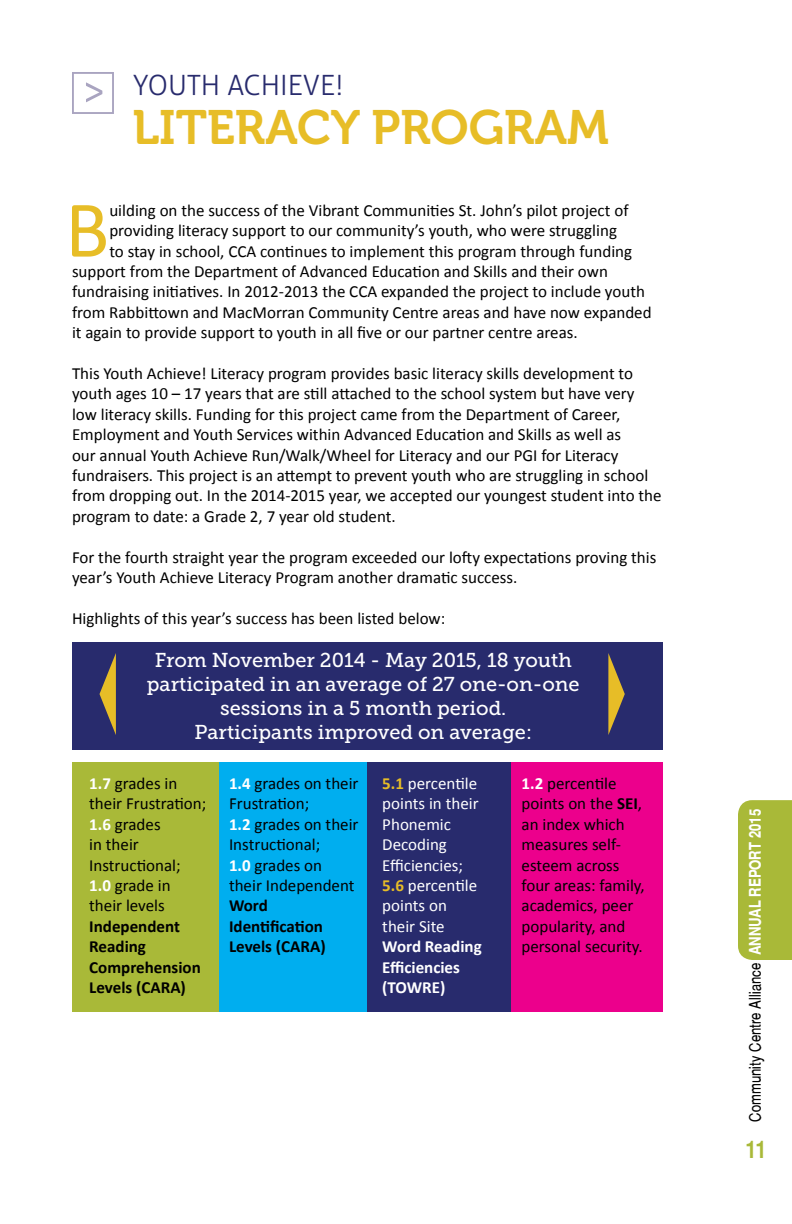
<style>
.page{position:relative;width:792px;height:1224px;background:#fff}
.page>*{position:absolute;margin:0;border:0;box-sizing:border-box;transform-origin:0 0}
.t1{font:81.2px "Calibri";color:#e7bd27}
.t2{font:48px "Museo 700";color:#e7bd27}
.t3{font:300 28px "Aller";color:#282b6d}
.t4{font:700 24px "Switzerland Narrow";color:#a9b938}
.t5{font:20px/24px "Museo Slab 500";color:#fff;text-align:center}
.t6{font:17px/20.4px "Calibri";color:#000}
.t7{font:17px/20.4px "Calibri";color:#fff}
.t8{font:700 17px/20.4px "Calibri";color:#000}
.t9{font:700 17px/20.4px "Calibri";color:#fff}
.t10{font:16px "Switzerland Narrow Plain";color:#000}
.s1{font-weight:700;color:#fff}
.s2{font-weight:700}
.s3{font-weight:700;color:#e7bd27}
.s4{font-family:"Switzerland Narrow";font-weight:700;color:#fff}
</style>
<div class="page">
<div style="left:738px;top:800px;width:54px;height:160px;background:#a9b938"></div>
<div style="left:72px;top:642px;width:590px;height:107px;background:#282b6d"></div>
<svg style="left:100px;top:653px;width:16px;height:82px"></svg>
<svg style="left:608px;top:653px;width:17px;height:82px"></svg>
<div style="left:72px;top:763px;width:147px;height:249px;background:#a9b938"></div>
<div style="left:219px;top:763px;width:148px;height:249px;background:#00aeef"></div>
<div style="left:367px;top:763px;width:147px;height:249px;background:#282b6d"></div>
<div style="left:511px;top:763px;width:151px;height:249px;background:#ec008c"></div>
<div style="left:72px;top:72px;width:42px;height:42px;border:2px solid #a9a4c0"></div>
<svg style="left:86px;top:82px;width:16px;height:20px"></svg>
<h3 class="t3" style="left:133px;top:68px;width:212px">YOUTH ACHIEVE!</h3>
<h2 class="t2" style="left:132px;top:101px;width:478px">LITERACY PROGRAM</h2>
<h1 class="t1" style="left:65px;top:178px;width:46px">B</h1>
<p class="t6" style="left:109px;top:200px;width:521px">uilding on the success of the Vibrant Communities St. John’s pilot project of</p>
<p class="t6" style="left:109px;top:220px;width:509px">providing literacy support to our community’s youth, who were struggling</p>
<p class="t6" style="left:109px;top:241px;width:524px">to stay in school, CCA continues to implement this program through funding</p>
<p class="t6" style="left:72px;top:261px;width:538px">support from the Department of Advanced Education and Skills and their own</p>
<p class="t6" style="left:72px;top:282px;width:575px">fundraising initiatives. In 2012-2013 the CCA expanded the project to include youth</p>
<p class="t6" style="left:72px;top:302px;width:581px">from Rabbittown and MacMorran Community Centre areas and have now expanded</p>
<p class="t6" style="left:72px;top:322px;width:507px">it again to provide support to youth in all five or our partner centre areas.</p>
<p class="t6" style="left:72px;top:363px;width:591px">This Youth Achieve! Literacy program provides basic literacy skills development to youth ages 10 – 17 years that are still attached to the school system but have very low literacy skills. Funding for this project came from the Department of Career, Employment and Youth Services within Advanced Education and Skills as well as<br>our annual Youth Achieve Run/Walk/Wheel for Literacy and our PGI for Literacy fundraisers. This project is an attempt to prevent youth who are struggling in school from dropping out. In the 2014-2015 year, we accepted our youngest student into the program to date: a Grade 2, 7 year old student.</p>
<p class="t6" style="left:72px;top:547px;width:586px">For the fourth straight year the program exceeded our lofty expectations proving this year’s Youth Achieve Literacy Program another dramatic success.</p>
<p class="t6" style="left:72px;top:608px;width:375px">Highlights of this year’s success has been listed below:</p>
<p class="t5" style="left:147px;top:648px;width:434px">From November 2014 - May 2015, 18 youth participated in an average of 27 one-on-one sessions in a 5 month period.<br>Participants improved on average:</p>
<p class="t6" style="left:89px;top:773px;width:119px"><span class="s1">1.7</span> grades in their Frustration;<br><span class="s1">1.6</span> grades<br>in their<br>Instructional;<br><span class="s1">1.0</span> grade in their levels</p>
<p class="t8" style="left:89px;top:916px;width:113px">Independent<br>Reading<br>Comprehension<br>Levels (CARA)</p>
<p class="t6" style="left:522px;top:773px;width:125px"><span class="s1">1.2</span> percentile points on the <span class="s2">SEI</span>, an index which measures self&shy;esteem across four areas: family, academics, peer popularity, and personal security.</p>
<p class="t7" style="left:382px;top:773px;width:98px"><span class="s3">5.1</span> percentile points in their<br>Phonemic<br>Decoding<br>Efficiencies;<br><span class="s3">5.6</span> percentile points on their Site</p>
<p class="t9" style="left:382px;top:936px;width:101px">Word Reading<br>Efficiencies (TOWRE)</p>
<p class="t6" style="left:229px;top:773px;width:131px"><span class="s1">1.4</span> grades on their<br>Frustration;<br><span class="s1">1.2</span> grades on their<br>Instructional;<br><span class="s1">1.0</span> grades on their Independent</p>
<p class="t8" style="left:229px;top:896px;width:98px">Word<br>Identification<br>Levels (CARA)</p>
<p class="t10" style="left:745px;top:1122px;width:314px;rotate:-90deg">Community Centre Alliance <span class="s4">ANNUAL REPORT 2015</span></p>
<h3 class="t4" style="left:746px;top:1135px;width:22px">11</h3>
</div>
